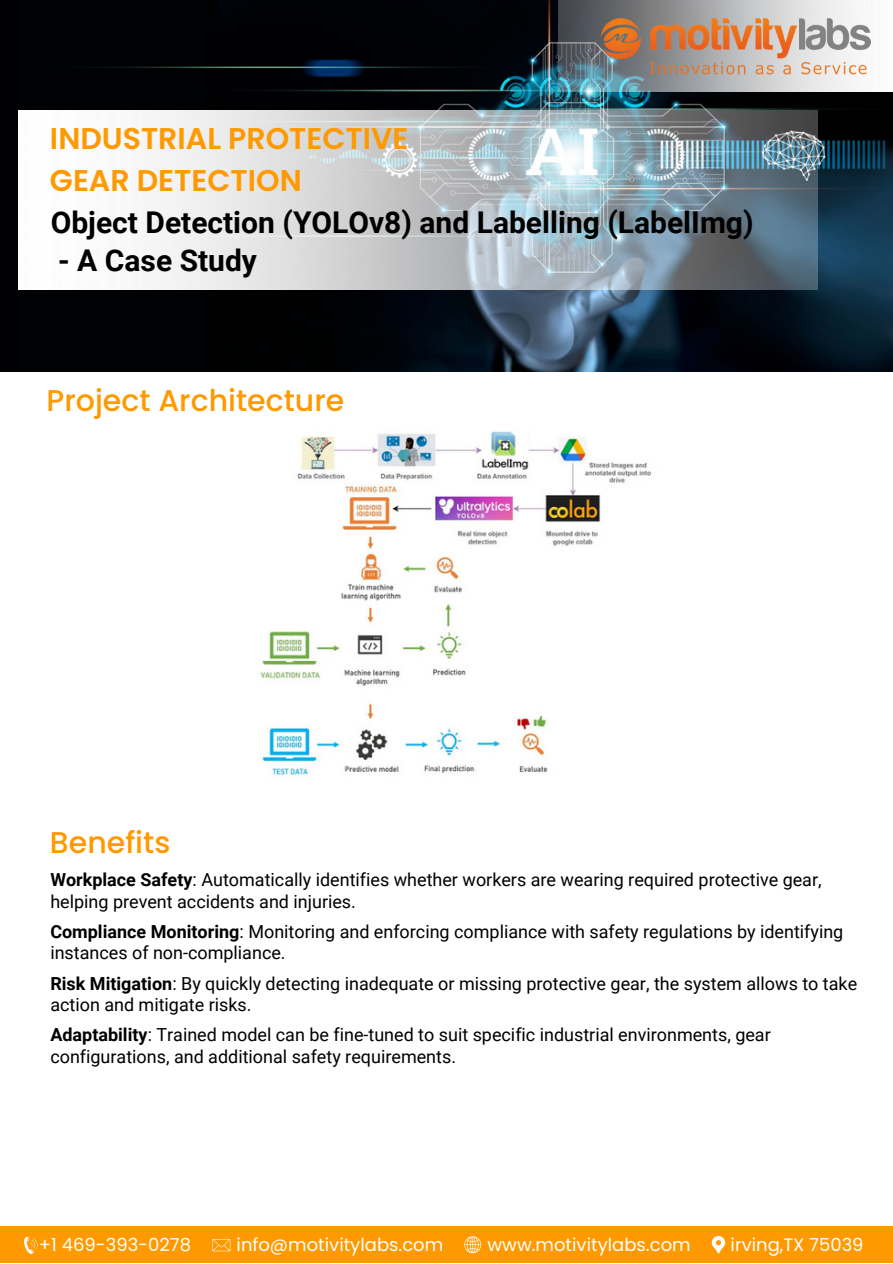
<style>
.page{position:relative;width:893px;height:1264px;background:#fff}
.page>*{position:absolute;margin:0;border:0;box-sizing:border-box;transform-origin:0 0}
.t1{font:700 30px "Roboto";color:#000}
.t2{font:600 30px "Poppins";color:#f90}
.t3{font:500 30px "Poppins";color:#f90}
.t4{font:18px/21.3px "Roboto";color:#000}
.t5{font:18px "Poppins";color:#fff}
.s1{font-weight:700}
</style>
<div class="page">
<div style="left:0;top:1225px;width:892px;height:37px;background:#f90"></div>
<svg style="left:24px;top:1236px;width:14px;height:18px"></svg>
<svg style="left:212px;top:1239px;width:18px;height:12px"></svg>
<svg style="left:464px;top:1236px;width:17px;height:17px"></svg>
<svg style="left:711px;top:1236px;width:14px;height:17px"></svg>
<img style="left:260px;top:430px;width:392px;height:345px">
<img style="left:0;top:0;width:892px;height:371px">
<img style="left:558px;top:1px;width:334px;height:91px">
<img style="left:600px;top:0;width:270px;height:97px">
<img style="left:19px;top:110px;width:798px;height:179px">
<p class="t2" style="left:50px;top:117px;width:360px">INDUSTRIAL PROTECTIVE</p>
<p class="t2" style="left:50px;top:159px;width:253px">GEAR DETECTION</p>
<p class="t1" style="left:51px;top:205px;width:704px">Object Detection (YOLOv8) and Labelling (LabelImg)</p>
<p class="t1" style="left:58px;top:243px;width:200px">- A Case Study</p>
<p class="t3" style="left:47px;top:379px;width:299px">Project Architecture</p>
<p class="t3" style="left:50px;top:821px;width:122px">Benefits</p>
<p class="t4" style="left:50px;top:869px;width:772px"><span class="s1">Workplace Safety</span>: Automatically identifies whether workers are wearing required protective gear, helping prevent accidents and injuries.</p>
<p class="t4" style="left:50px;top:921px;width:794px"><span class="s1">Compliance Monitoring</span>: Monitoring and enforcing compliance with safety regulations by identifying instances of non-compliance.</p>
<p class="t4" style="left:50px;top:972px;width:808px"><span class="s1">Risk Mitigation</span>: By quickly detecting inadequate or missing protective gear, the system allows to take action and mitigate risks.</p>
<p class="t4" style="left:50px;top:1024px;width:721px"><span class="s1">Adaptability</span>: Trained model can be fine-tuned to suit specific industrial environments, gear configurations, and additional safety requirements.</p>
<p class="t5" style="left:39px;top:1231px;width:154px">+1 469-393-0278</p>
<p class="t5" style="left:236px;top:1231px;width:208px">info@motivitylabs.com</p>
<p class="t5" style="left:487px;top:1231px;width:205px">www.motivitylabs.com</p>
<p class="t5" style="left:730px;top:1231px;width:134px">irving,TX 75039</p>
</div>
